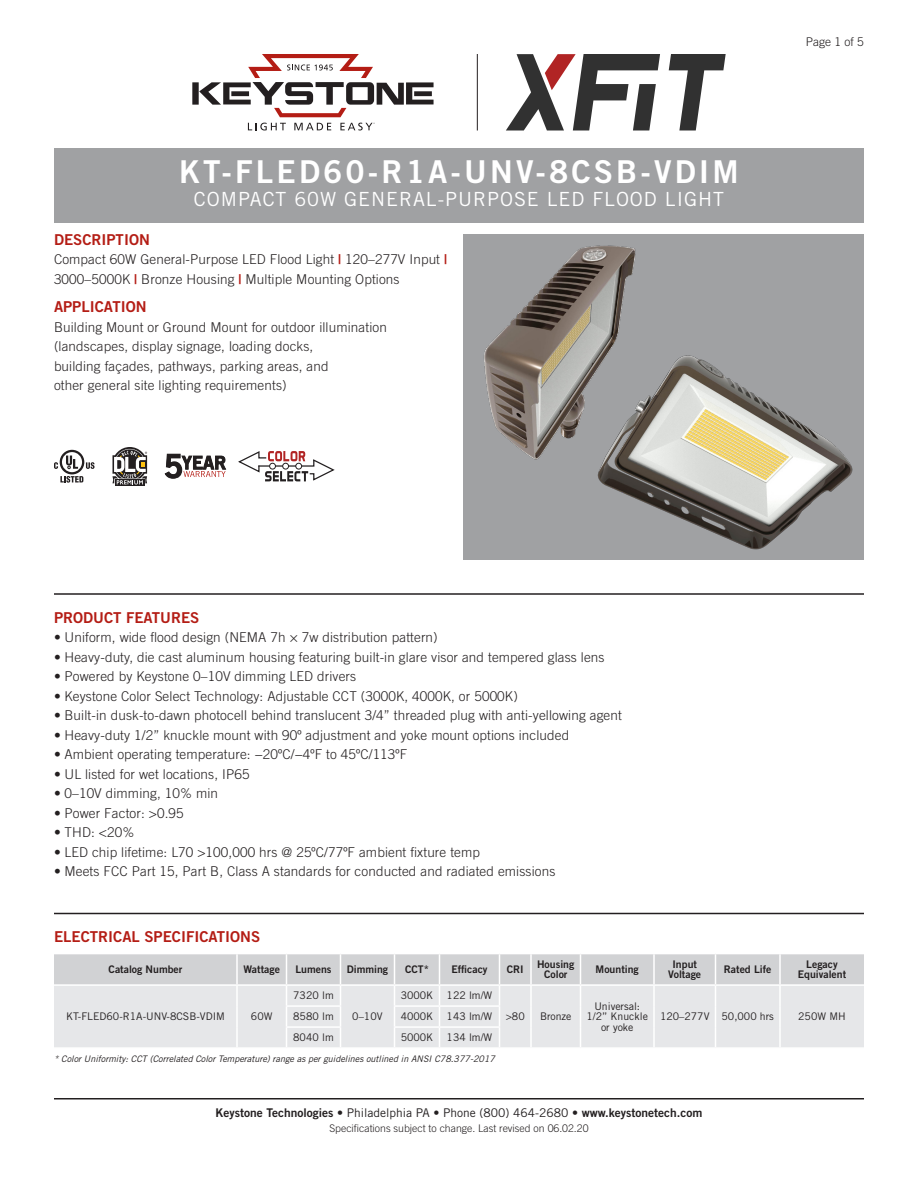
<style>
.page{position:relative;width:918px;height:1188px;background:#fff}
.page>*{position:absolute;margin:0;border:0;box-sizing:border-box;transform-origin:0 0}
.t1{font:31.5px "Trade Gothic LT Std Bd 2";letter-spacing:.1em;color:#fff}
.SubTitle{font:19.5px "Trade Gothic LT Std";letter-spacing:.05em;color:#fff}
.Heading_01{font:15px "Trade Gothic LT Std Bd 2";color:#b41d15}
.Text_After_Descripti{font:300 13.5px/19.5px "Trade Gothic LT Std";letter-spacing:.01em;color:#231f20}
.t2{font:12px "Trade Gothic LT Std Bd 2";color:#231f20}
.Page{font:300 12px "Trade Gothic LT Std";color:#231f20}
.Table_Text{font:10.5px/10.5px "Trade Gothic LT Std";color:#231f20;text-align:center}
.Table_Header{font:10.5px/10.5px "Trade Gothic LT Std Bd 2";color:#231f20;text-align:center}
.Rev{font:300 10.5px "Trade Gothic LT Std";color:#231f20}
.Table_Footnote{font:italic 9px "Trade Gothic LT Std";color:#231f20}
.s1{font-family:"Trade Gothic LT Std Bd 2";font-weight:400;color:#b41d15}
.s2{font-family:"Trade Gothic LT Std"}
</style>
<div class="page">
<hr style="left:54px;top:1098px;width:810px;height:2px;background:#231f20">
<hr style="left:54px;top:913px;width:810px;height:1px;background:#231f20">
<div style="left:54px;top:148px;width:810px;height:75px;background:#a0a1a3"></div>
<hr style="left:54px;top:593px;width:810px;height:2px;background:#231f20">
<svg style="left:54px;top:954px;width:810px;height:93px;background:#e0e1e3"></svg>
<hr style="left:779px;top:1027px;width:2px;height:20px;background:#fff">
<hr style="left:236px;top:954px;width:2px;height:30px;background:#fff">
<hr style="left:236px;top:986px;width:2px;height:20px;background:#fff">
<hr style="left:236px;top:1006px;width:2px;height:21px;background:#fff">
<hr style="left:236px;top:1027px;width:2px;height:20px;background:#fff">
<div style="left:464px;top:234px;width:400px;height:326px;background:#a0a1a3"></div>
<img style="left:463px;top:234px;width:173px;height:236px">
<img style="left:594px;top:350px;width:259px;height:200px">
<hr style="left:477px;top:54px;width:1px;height:76px;background:#231f20">
<svg style="left:192px;top:54px;width:242px;height:63px"></svg>
<svg style="left:248px;top:123px;width:38px;height:7px"></svg>
<svg style="left:294px;top:123px;width:37px;height:7px"></svg>
<svg style="left:340px;top:123px;width:35px;height:7px"></svg>
<svg style="left:506px;top:54px;width:220px;height:76px"></svg>
<svg style="left:238px;top:451px;width:97px;height:31px"></svg>
<svg style="left:60px;top:476px;width:23px;height:7px"></svg>
<svg style="left:86px;top:462px;width:9px;height:7px"></svg>
<svg style="left:60px;top:450px;width:24px;height:24px"></svg>
<svg style="left:62px;top:452px;width:20px;height:20px"></svg>
<svg style="left:66px;top:456px;width:12px;height:13px"></svg>
<svg style="left:54px;top:462px;width:4px;height:7px"></svg>
<svg style="left:165px;top:454px;width:61px;height:25px"></svg>
<svg style="left:115px;top:484px;width:30px;height:1px"></svg>
<svg style="left:112px;top:447px;width:35px;height:37px"></svg>
<p class="t1" style="left:179px;top:152px;width:561px">KT-FLED60-R1A-UNV-8CSB-VDIM</p>
<p class="SubTitle" style="left:194px;top:187px;width:532px">COMPACT 60W GENERAL-PURPOSE LED FLOOD LIGHT</p>
<p class="Heading_01" style="left:54px;top:230px;width:97px">DESCRIPTION</p>
<p class="Text_After_Descripti" style="left:54px;top:250px;width:395px">Compact 60W General-Purpose LED Flood Light <span class="s1">|</span> 120–277V Input <span class="s1">|<br></span>3000–5000K <span class="s1">|</span> Bronze Housing <span class="s1">|</span> Multiple Mounting Options</p>
<p class="Heading_01" style="left:54px;top:298px;width:94px">APPLICATION</p>
<p class="Text_After_Descripti" style="left:54px;top:317px;width:334px">Building Mount or Ground Mount for outdoor illumination (landscapes, display signage, loading docks,<br>building façades, pathways, parking areas, and<br>other general site lighting requirements)</p>
<p class="Page" style="left:806px;top:35px;width:60px">Page 1 of 5</p>
<p class="Heading_01" style="left:54px;top:608px;width:147px">PRODUCT FEATURES</p>
<p class="Text_After_Descripti" style="left:54px;top:628px;width:385px">• Uniform, wide flood design (NEMA 7h × 7w distribution pattern)</p>
<p class="Text_After_Descripti" style="left:54px;top:647px;width:552px">• Heavy-duty, die cast aluminum housing featuring built-in glare visor and tempered glass lens</p>
<p class="Text_After_Descripti" style="left:54px;top:667px;width:304px">• Powered by Keystone 0–10V dimming LED drivers</p>
<p class="Text_After_Descripti" style="left:54px;top:686px;width:465px">• Keystone Color Select Technology: Adjustable CCT (3000K, 4000K, or 5000K)</p>
<p class="Text_After_Descripti" style="left:54px;top:706px;width:569px">• Built-in dusk-to-dawn photocell behind translucent 3/4” threaded plug with anti-yellowing agent</p>
<p class="Text_After_Descripti" style="left:54px;top:725px;width:517px">• Heavy-duty 1/2” knuckle mount with 90º adjustment and yoke mount options included</p>
<p class="Text_After_Descripti" style="left:54px;top:745px;width:355px">• Ambient operating temperature: −20ºC/−4ºF to 45ºC/113ºF</p>
<p class="Text_After_Descripti" style="left:54px;top:764px;width:197px">• UL listed for wet locations, IP65</p>
<p class="Text_After_Descripti" style="left:54px;top:784px;width:166px">• 0–10V dimming, 10% min</p>
<p class="Text_After_Descripti" style="left:54px;top:803px;width:131px">• Power Factor: &gt;0.95</p>
<p class="Text_After_Descripti" style="left:54px;top:823px;width:82px">• THD: &lt;20%</p>
<p class="Text_After_Descripti" style="left:54px;top:842px;width:428px">• LED chip lifetime: L70 &gt;100,000 hrs @ 25ºC/77ºF ambient fixture temp</p>
<p class="Text_After_Descripti" style="left:54px;top:862px;width:503px">• Meets FCC Part 15, Part B, Class A standards for conducted and radiated emissions</p>
<p class="Heading_01" style="left:54px;top:928px;width:208px">ELECTRICAL SPECIFICATIONS</p>
<p class="Table_Header" style="left:109px;top:964px;width:75px">Catalog Number</p>
<p class="Table_Header" style="left:244px;top:964px;width:38px">Wattage</p>
<p class="Table_Header" style="left:295px;top:964px;width:38px">Lumens</p>
<p class="Table_Header" style="left:347px;top:964px;width:43px">Dimming</p>
<p class="Table_Header" style="left:405px;top:964px;width:25px">CCT*</p>
<p class="Table_Header" style="left:451px;top:964px;width:38px">Efficacy</p>
<p class="Table_Header" style="left:507px;top:964px;width:18px">CRI</p>
<p class="Table_Header" style="left:537px;top:959px;width:39px">Housing<br>Color</p>
<p class="Table_Header" style="left:596px;top:964px;width:45px">Mounting</p>
<p class="Table_Header" style="left:668px;top:959px;width:34px">Input<br>Voltage</p>
<p class="Table_Header" style="left:724px;top:964px;width:49px">Rated Life</p>
<p class="Table_Header" style="left:798px;top:959px;width:50px">Legacy<br>Equivalent</p>
<p class="Table_Text" style="left:66px;top:1011px;width:160px">KT-FLED60-R1A-UNV-8CSB-VDIM</p>
<p class="Table_Text" style="left:251px;top:1011px;width:23px">60W</p>
<p class="Table_Text" style="left:293px;top:990px;width:42px">7320 lm</p>
<p class="Table_Text" style="left:401px;top:990px;width:34px">3000K</p>
<p class="Table_Text" style="left:447px;top:990px;width:47px">122 lm/W</p>
<p class="Table_Text" style="left:594px;top:1001px;width:47px">Universal:</p>
<p class="Table_Text" style="left:586px;top:1011px;width:63px">1/2” Knuckle or yoke</p>
<p class="Table_Text" style="left:293px;top:1011px;width:42px">8580 lm</p>
<p class="Table_Text" style="left:401px;top:1011px;width:34px">4000K</p>
<p class="Table_Text" style="left:447px;top:1011px;width:47px">143 lm/W</p>
<p class="Table_Text" style="left:660px;top:1011px;width:51px">120–277V</p>
<p class="Table_Text" style="left:722px;top:1011px;width:54px">50,000 hrs</p>
<p class="Table_Text" style="left:798px;top:1011px;width:49px">250W MH</p>
<p class="Table_Text" style="left:293px;top:1032px;width:42px">8040 lm</p>
<p class="Table_Text" style="left:401px;top:1032px;width:34px">5000K</p>
<p class="Table_Text" style="left:447px;top:1032px;width:47px">134 lm/W</p>
<p class="Table_Footnote" style="left:54px;top:1054px;width:443px">* Color Uniformity: CCT (Correlated Color Temperature) range as per guidelines outlined in ANSI C78.377-2017</p>
<p class="Table_Text" style="left:352px;top:1011px;width:32px">0–10V</p>
<p class="Table_Text" style="left:506px;top:1011px;width:21px">&gt;80</p>
<p class="Table_Text" style="left:540px;top:1011px;width:33px">Bronze</p>
<p class="t2" style="left:215px;top:1105px;width:489px">Keystone Technologies <span class="s2">• Philadelphia PA • Phone (800) 464-2680 •</span> www.keystonetech.com</p>
<p class="Rev" style="left:329px;top:1122px;width:261px">Specifications subject to change. Last revised on 06.02.20</p>
</div>
